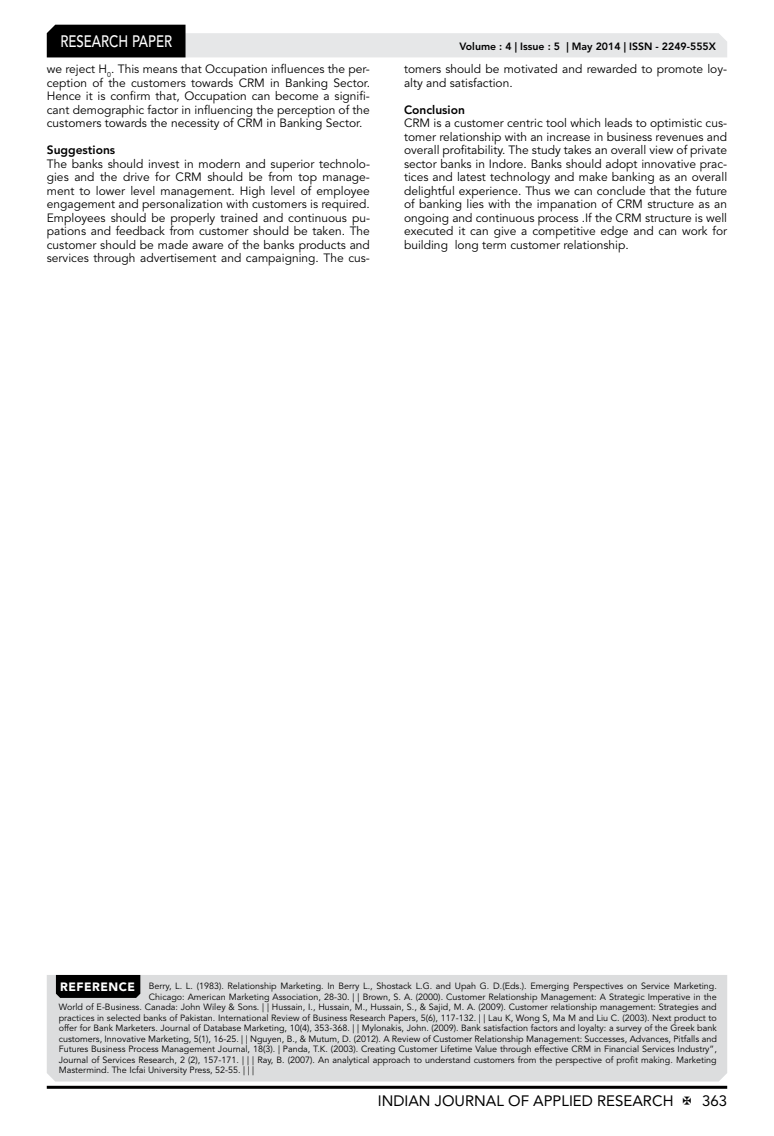
<style>
.page{position:relative;width:774px;height:1136px;background:#fff}
.page>*{position:absolute;margin:0;border:0;box-sizing:border-box;transform-origin:0 0}
.t1{font:500 16.5px "Avenir LT Std";color:#fff;scale:.8 1}
.t2{font:15px "Avenir LT Std";color:#000}
.t3{font:12px/13.5px "Avenir LT Std";color:#000;text-align:justify}
.t4{font:800 12px "Avenir LT Std";color:#000}
.t5{font:800 10.5px "Avenir LT Std";color:#000}
.t6{font:9px "Avenir LT Std";color:#000}
.s1{font-weight:900;font-size:12px;color:#fff}
</style>
<div class="page">
<hr style="left:47px;top:1085px;width:680px;height:3px;background:#000">
<svg style="left:47px;top:25px;width:680px;height:32px"></svg>
<div style="left:47px;top:975px;width:680px;height:106px;background:#dcddde"></div>
<div style="left:56px;top:974px;width:84px;height:23px;background:#000"></div>
<h1 class="t1" style="left:60px;top:32px;width:139px">RESEARCH PAPER</h1>
<p class="t3" style="left:47px;top:62px;width:325px">we reject H<sub>0</sub>. This means that Occupation influences the per&shy;ception of the customers towards CRM in Banking Sector.<br>Hence it is confirm that, Occupation can become a signifi&shy;cant demographic factor in influencing the perception of the customers towards the necessity of CRM in Banking Sector.</p>
<p class="t4" style="left:47px;top:143px;width:70px">Suggestions</p>
<p class="t3" style="left:47px;top:157px;width:325px">The banks should invest in modern and superior technolo&shy;gies and the drive for CRM should be from top manage&shy;ment to lower level management. High level of employee engagement and personalization with customers is required.<br>Employees should be properly trained and continuous pu&shy;pations and feedback from customer should be taken. The customer should be made aware of the banks products and services through advertisement and campaigning. The cus-</p>
<p class="t5" style="left:459px;top:41px;width:258px">Volume : 4 | Issue : 5 | May 2014 | ISSN - 2249-555X</p>
<p class="t3" style="left:404px;top:62px;width:325px">tomers should be motivated and rewarded to promote loy&shy;alty and satisfaction.</p>
<p class="t4" style="left:404px;top:102px;width:62px">Conclusion</p>
<p class="t3" style="left:404px;top:116px;width:325px">CRM is a customer centric tool which leads to optimistic cus&shy;tomer relationship with an increase in business revenues and overall profitability. The study takes an overall view of private sector banks in Indore. Banks should adopt innovative prac&shy;tices and latest technology and make banking as an overall delightful experience. Thus we can conclude that the future of banking lies with the impanation of CRM structure as an ongoing and continuous process .If the CRM structure is well executed it can give a competitive edge and can work for building long term customer relationship.</p>
<p class="t6" style="left:60px;top:980px;width:658px"><span class="s1">REFERENCE</span> Berry, L. L. (1983). Relationship Marketing. In Berry L., Shostack L.G. and Upah G. D.(Eds.). Emerging Perspectives on Service Marketing.</p>
<p class="t6" style="left:149px;top:991px;width:569px">Chicago: American Marketing Association, 28-30. | | Brown, S. A. (2000). Customer Relationship Management: A Strategic Imperative in the</p>
<p class="t6" style="left:59px;top:1001px;width:660px">World of E-Business. Canada: John Wiley &amp; Sons. | | Hussain, I., Hussain, M., Hussain, S., &amp; Sajid, M. A. (2009). Customer relationship management: Strategies and</p>
<p class="t6" style="left:59px;top:1012px;width:659px">practices in selected banks of Pakistan. International Review of Business Research Papers, 5(6), 117-132. | | Lau K, Wong S, Ma M and Liu C. (2003). Next product to</p>
<p class="t6" style="left:59px;top:1022px;width:660px">offer for Bank Marketers. Journal of Database Marketing, 10(4), 353-368. | | Mylonakis, John. (2009). Bank satisfaction factors and loyalty: a survey of the Greek bank</p>
<p class="t6" style="left:59px;top:1033px;width:660px">customers, Innovative Marketing, 5(1), 16-25. | | Nguyen, B., &amp; Mutum, D. (2012). A Review of Customer Relationship Management: Successes, Advances, Pitfalls and</p>
<p class="t6" style="left:59px;top:1043px;width:660px">Futures Business Process Management Journal, 18(3). | Panda, T.K. (2003). Creating Customer Lifetime Value through effective CRM in Financial Services Industry”,</p>
<p class="t6" style="left:59px;top:1054px;width:659px">Journal of Services Research, 2 (2), 157-171. | | | Ray, B. (2007). An analytical approach to understand customers from the perspective of profit making. Marketing</p>
<p class="t6" style="left:59px;top:1064px;width:197px">Mastermind. The Icfai University Press, 52-55. | | |</p>
<p class="t2" style="left:378px;top:1091px;width:297px">INDIAN JOURNAL OF APPLIED RESEARCH</p>
<p class="t2" style="left:702px;top:1091px;width:27px">363</p>
</div>
